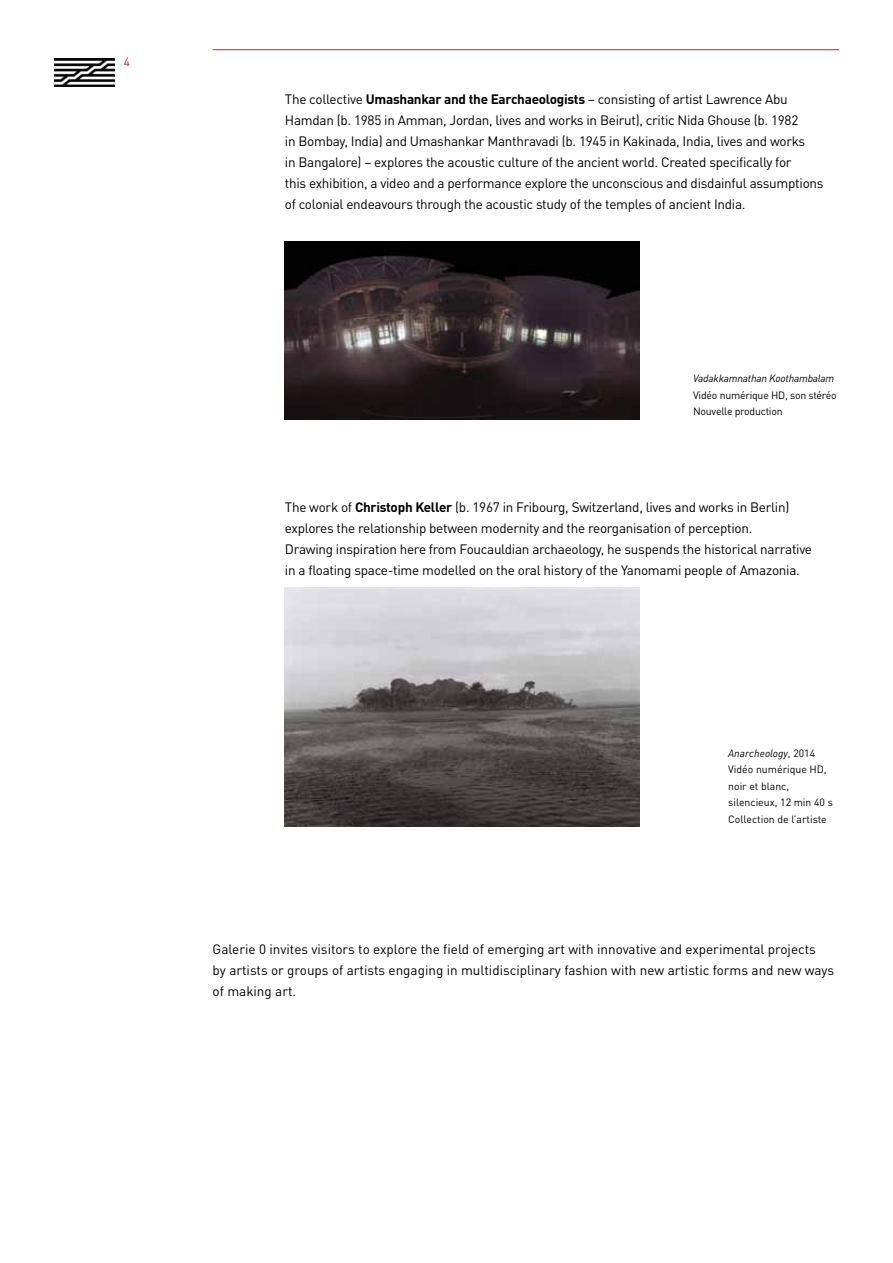
<style>
.page{position:relative;width:893px;height:1263px;background:#fff}
.page>*{position:absolute;margin:0;border:0;box-sizing:border-box;transform-origin:0 0}
.t1{font:13.5px/21px "DINOT";letter-spacing:-.02em;color:#000}
.t2{font:13.5px/21px "DINOT";color:#000}
.t3{font:12px "DINOT";color:#b8292f}
.t4{font:10.5px/16.5px "DINOT";color:#000}
.t5{font:10.5px/16.5px "DINOT";letter-spacing:-.02em;color:#000}
.t6{font:italic 10.5px "DINOT";letter-spacing:-.02em;color:#000}
.s1{font-weight:700}
.s2{font-style:italic}
</style>
<div class="page">
<img style="left:54px;top:58px;width:60px;height:29px">
<hr style="left:213px;top:49px;width:626px;height:1px;background:#b8292f">
<img style="left:285px;top:241px;width:355px;height:178px">
<img style="left:285px;top:587px;width:355px;height:239px">
<p class="t3" style="left:124px;top:54px;width:8px">4</p>
<p class="t1" style="left:285px;top:88px;width:540px">The collective <span class="s1">Umashankar and the Earchaeologists</span> – consisting of artist Lawrence Abu Hamdan (b. 1985 in Amman, Jordan, lives and works in Beirut), critic Nida Ghouse (b. 1982<br>in Bombay, India) and U mashankar Manthravadi (b. 1945 in Kakinada, India, lives and works<br>in Bangalore) – explores the acoustic culture of the ancient world. Created specifically for<br>this exhibition, a video and a performance explore the unconscious and disdainful assumptions of colonial endeavours through the acoustic study of the temples of ancient India.</p>
<p class="t6" style="left:693px;top:372px;width:143px">Vadakkamnathan Koothambalam</p>
<p class="t5" style="left:693px;top:386px;width:145px">Vidéo numérique HD, son stéréo<br>Nouvelle production</p>
<p class="t1" style="left:285px;top:496px;width:529px">The work of <span class="s1">Christoph Keller</span> (b. 1967 in Fribourg, Switzerland, lives and works in Berlin) explores the relationship between modernity and the reorganisation of perception.<br>Drawing inspiration here from Foucauldian archaeology, he suspends the historical narrative in a floating space-time modelled on the oral history of the Yanomami people of Amazonia.</p>
<p class="t4" style="left:728px;top:745px;width:106px"><span class="s2">Anarcheology</span>, 2014<br>Vidéo numérique HD, noir et blanc, silencieux, 12 min 40 s<br>Collection de l’artiste</p>
<p class="t2" style="left:213px;top:939px;width:623px">Galerie 0 invites visitors to explore the field of emerging art with innovative and experimental projects<br>by artists or groups of artists engaging in multidisciplinary fashion with new artistic forms and new ways of making art.</p>
</div>
